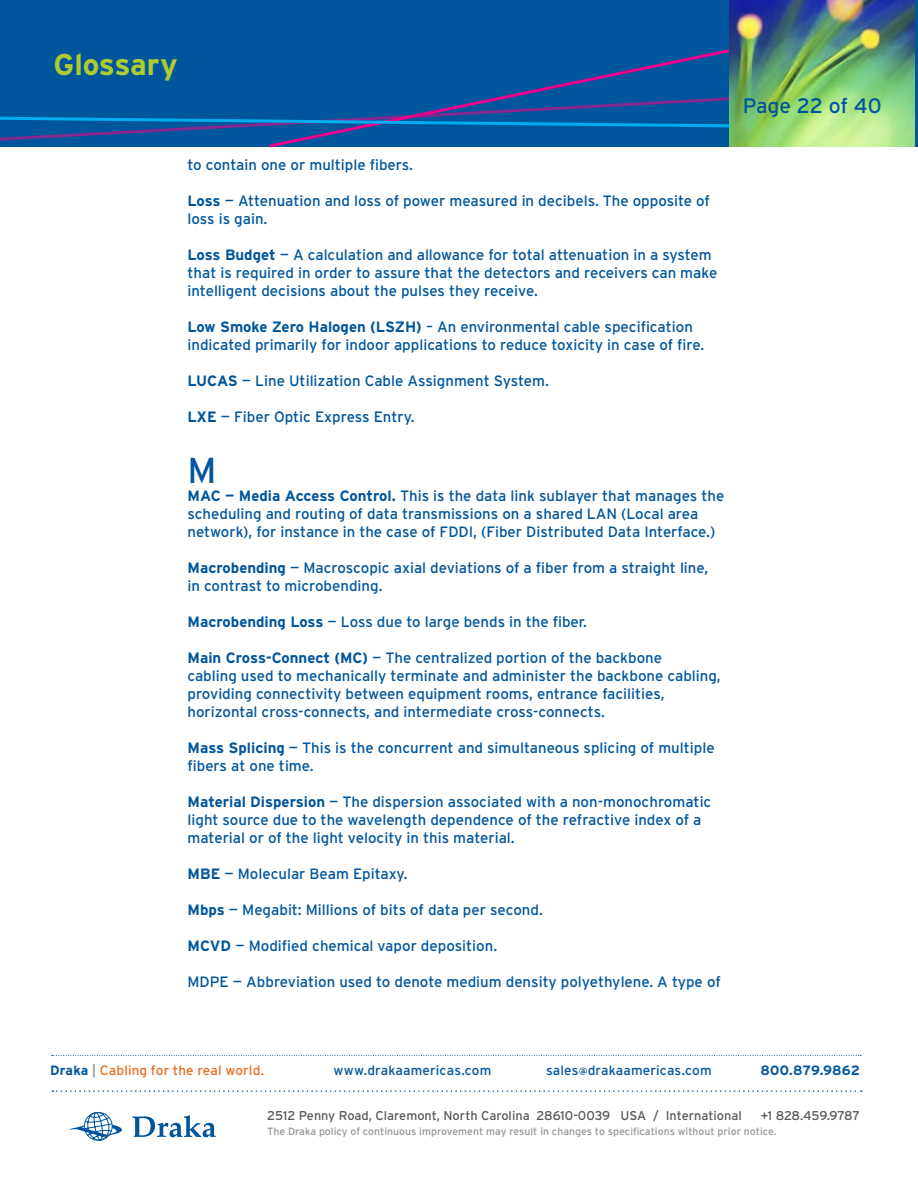
<style>
.page{position:relative;width:918px;height:1188px;background:#fff}
.page>*{position:absolute;margin:0;border:0;box-sizing:border-box;transform-origin:0 0}
.t1{font:36px "Interstate";color:#00569c}
.t2{font:700 30px "Interstate";letter-spacing:-.005em;color:#afcb30}
.t3{font:21px "Interstate";letter-spacing:-.005em;color:#00569c}
.t4{font:15px/18px "Interstate";color:#00569c}
.t5{font:13.5px "Interstate";letter-spacing:.01em;color:#00569c}
.t6{font:13.5px "Interstate";letter-spacing:.01em;color:#e96d1f}
.t7{font:700 13.5px "Interstate";letter-spacing:.005em;color:#00569c}
.t8{font:12.75px "Interstate";color:#58595b}
.t9{font:12.75px "Interstate";letter-spacing:-.025em;color:#58595b}
.t10{font:10.5px "Interstate";color:#939598}
.s1{font-weight:700}
.s2{font-weight:700;color:#00569c}
.s3{font-weight:700;color:#939ba1}
.s4{font-weight:700;font-size:10.5px}
</style>
<div class="page">
<div style="left:0;top:0;width:918px;height:147px;background:#00569c"></div>
<svg style="left:269px;top:49px;width:460px;height:99px"></svg>
<img style="left:729px;top:0;width:186px;height:147px">
<svg style="left:0;top:95px;width:736px;height:48px"></svg>
<svg style="left:69px;top:1111px;width:53px;height:30px"></svg>
<svg style="left:133px;top:1115px;width:83px;height:22px"></svg>
<svg style="left:52px;top:1090px;width:810px;height:2px"></svg>
<svg style="left:52px;top:1055px;width:809px;height:1px"></svg>
<h2 class="t2" style="left:54px;top:48px;width:126px">Glossary</h2>
<p class="t4" style="left:188px;top:156px;width:227px">to contain one or multiple fibers.</p>
<p class="t4" style="left:188px;top:192px;width:524px"><span class="s1">Loss</span> — Attenuation and loss of power measured in decibels. The opposite of loss is gain.</p>
<p class="t4" style="left:188px;top:246px;width:531px"><span class="s1">Loss Budget</span> — A calculation and allowance for total attenuation in a system that is required in order to assure that the detectors and receivers can make intelligent decisions about the pulses they receive.</p>
<p class="t4" style="left:188px;top:318px;width:518px"><span class="s1">Low Smoke Zero Halogen (LSZH)</span> – An environmental cable specification indicated primarily for indoor applications to reduce toxicity in case of fire.</p>
<p class="t4" style="left:188px;top:372px;width:363px"><span class="s1">LUCAS</span> — Line Utilization Cable Assignment System.</p>
<p class="t4" style="left:188px;top:408px;width:229px"><span class="s1">LXE</span> — Fiber Optic Express Entry.</p>
<h1 class="t1" style="left:188px;top:450px;width:31px">M</h1>
<p class="t4" style="left:188px;top:487px;width:538px"><span class="s1">MAC — Media Access Control.</span> This is the data link sublayer that manages the scheduling and routing of data transmissions on a shared LAN (Local area network), for instance in the case of FDDI, (Fiber Distributed Data Interface.)</p>
<p class="t4" style="left:188px;top:559px;width:522px"><span class="s1">Macrobending</span> — Macroscopic axial deviations of a fiber from a straight line, in contrast to microbending.</p>
<p class="t4" style="left:188px;top:613px;width:401px"><span class="s1">Macrobending Loss</span> — Loss due to large bends in the fiber.</p>
<p class="t4" style="left:188px;top:649px;width:535px"><span class="s1">Main Cross-Connect (MC)</span> — The centralized portion of the backbone<br>cabling used to mechanically terminate and administer the backbone cabling, providing connectivity between equipment rooms, entrance facilities, horizontal cross-connects, and intermediate cross-connects.</p>
<p class="t4" style="left:188px;top:739px;width:529px"><span class="s1">Mass Splicing</span> — This is the concurrent and simultaneous splicing of multiple fibers at one time.</p>
<p class="t4" style="left:188px;top:793px;width:525px"><span class="s1">Material Dispersion</span> — The dispersion associated with a non-monochromatic light source due to the wavelength dependence of the refractive index of a material or of the light velocity in this material.</p>
<p class="t4" style="left:188px;top:865px;width:222px"><span class="s1">MBE</span> — Molecular Beam Epitaxy.</p>
<p class="t4" style="left:188px;top:901px;width:357px"><span class="s1">Mbps</span> — Megabit: Millions of bits of data per second.</p>
<p class="t4" style="left:188px;top:937px;width:311px"><span class="s1">MCVD</span> — Modified chemical vapor deposition.</p>
<p class="t4" style="left:188px;top:973px;width:535px">MDPE — Abbreviation used to denote medium density polyethylene. A type of</p>
<h3 class="t3" style="left:743px;top:94px;width:141px">Page 22 of 40</h3>
<p class="t6" style="left:50px;top:1062px;width:216px"><span class="s2">Draka</span> <span class="s3">|</span> Cabling for the real world.</p>
<p class="t5" style="left:333px;top:1062px;width:159px">www.drakaamericas.com</p>
<p class="t5" style="left:546px;top:1062px;width:167px">sales<span class="s4">@</span>drakaamericas.com</p>
<p class="t7" style="left:761px;top:1062px;width:101px">800.879.9862</p>
<p class="t8" style="left:267px;top:1109px;width:476px">2512 Penny Road, Claremont, North Carolina 28610-0039 USA / International</p>
<p class="t9" style="left:761px;top:1109px;width:101px">+1 828.459.9787</p>
<p class="t10" style="left:267px;top:1126px;width:511px">The Draka policy of continuous improvement may result in changes to specifications without prior notice.</p>
</div>
